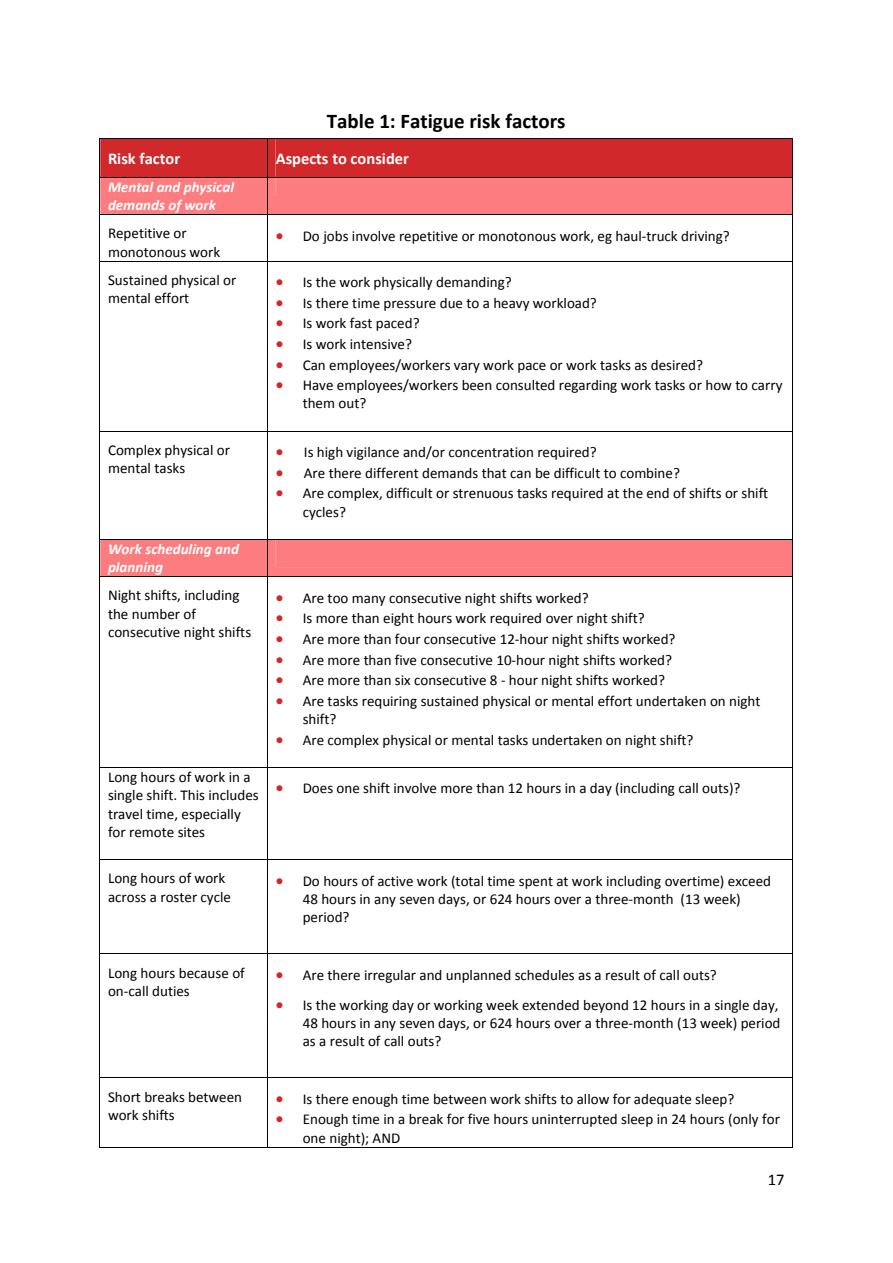
<style>
.page{position:relative;width:893px;height:1263px;background:#fff}
.page>*{position:absolute;margin:0;border:0;box-sizing:border-box;transform-origin:0 0}
.t1{font:700 21px "Calibri";color:#000}
.t2{font:700 16.5px "Calibri";color:#fff}
.t3{font:16.5px "Calibri";color:#000}
.t4{font:15px/18.3px "Calibri";color:#000}
.t5{font:italic 700 15px/18.3px "Calibri";color:#fff}
.s1{color:#d0282b}
</style>
<div class="page">
<svg style="left:100px;top:138px;width:693px;height:76px;background:#dc4649"></svg>
<div style="left:276px;top:178px;width:508px;height:18px;background:#fd7c80"></div>
<hr style="left:100px;top:177px;width:693px;height:1px;background:#000">
<hr style="left:100px;top:178px;width:1px;height:36px;background:#000">
<hr style="left:267px;top:178px;width:1px;height:36px;background:#000">
<hr style="left:792px;top:178px;width:1px;height:36px;background:#000">
<hr style="left:100px;top:214px;width:693px;height:1px;background:#000">
<hr style="left:100px;top:215px;width:1px;height:46px;background:#000">
<hr style="left:267px;top:215px;width:1px;height:46px;background:#000">
<hr style="left:792px;top:215px;width:1px;height:46px;background:#000">
<hr style="left:100px;top:261px;width:693px;height:1px;background:#000">
<hr style="left:100px;top:261px;width:1px;height:170px;background:#000">
<hr style="left:267px;top:261px;width:1px;height:170px;background:#000">
<hr style="left:792px;top:261px;width:1px;height:170px;background:#000">
<hr style="left:100px;top:431px;width:693px;height:1px;background:#000">
<hr style="left:100px;top:432px;width:1px;height:107px;background:#000">
<hr style="left:267px;top:432px;width:1px;height:107px;background:#000">
<hr style="left:792px;top:432px;width:1px;height:107px;background:#000">
<div style="left:101px;top:540px;width:691px;height:36px;background:#fd7c80"></div>
<div style="left:276px;top:540px;width:508px;height:27px;background:#fd7c80"></div>
<hr style="left:100px;top:539px;width:693px;height:1px;background:#000">
<hr style="left:100px;top:540px;width:1px;height:36px;background:#000">
<hr style="left:267px;top:540px;width:1px;height:36px;background:#000">
<hr style="left:792px;top:540px;width:1px;height:36px;background:#000">
<hr style="left:100px;top:576px;width:693px;height:1px;background:#000">
<hr style="left:100px;top:577px;width:1px;height:190px;background:#000">
<hr style="left:267px;top:577px;width:1px;height:190px;background:#000">
<hr style="left:792px;top:577px;width:1px;height:190px;background:#000">
<hr style="left:100px;top:767px;width:693px;height:1px;background:#000">
<hr style="left:100px;top:768px;width:1px;height:91px;background:#000">
<hr style="left:267px;top:768px;width:1px;height:91px;background:#000">
<hr style="left:792px;top:768px;width:1px;height:91px;background:#000">
<hr style="left:100px;top:859px;width:693px;height:1px;background:#000">
<hr style="left:100px;top:860px;width:1px;height:94px;background:#000">
<hr style="left:267px;top:860px;width:1px;height:94px;background:#000">
<hr style="left:792px;top:860px;width:1px;height:94px;background:#000">
<hr style="left:100px;top:954px;width:693px;height:1px;background:#000">
<hr style="left:100px;top:954px;width:1px;height:124px;background:#000">
<hr style="left:267px;top:954px;width:1px;height:124px;background:#000">
<hr style="left:792px;top:954px;width:1px;height:124px;background:#000">
<hr style="left:100px;top:1078px;width:693px;height:1px;background:#000">
<hr style="left:100px;top:1078px;width:1px;height:70px;background:#000">
<hr style="left:100px;top:1147px;width:167px;height:1px;background:#000">
<hr style="left:267px;top:1078px;width:1px;height:70px;background:#000">
<hr style="left:268px;top:1147px;width:524px;height:1px;background:#000">
<hr style="left:792px;top:1078px;width:1px;height:70px;background:#000">
<h1 class="t1" style="left:327px;top:112px;width:240px">Table 1: Fatigue risk factors</h1>
<p class="t2" style="left:108px;top:151px;width:74px">Risk factor</p>
<p class="t2" style="left:276px;top:151px;width:135px">Aspects to consider</p>
<p class="t5" style="left:108px;top:179px;width:127px">Mental and physical demands of work</p>
<p class="t4" style="left:108px;top:225px;width:114px">Repetitive or monotonous work</p>
<p class="t4" style="left:276px;top:228px;width:456px"><span class="s1">•</span> Do jobs involve repetitive or monotonous work, eg haul‐truck driving?</p>
<p class="t4" style="left:108px;top:272px;width:130px">Sustained physical or mental effort</p>
<p class="t4" style="left:276px;top:274px;width:238px"><span class="s1">•</span> Is the work physically demanding?</p>
<p class="t4" style="left:276px;top:295px;width:323px"><span class="s1">•</span> Is there time pressure due to a heavy workload?</p>
<p class="t4" style="left:276px;top:315px;width:145px"><span class="s1">•</span> Is work fast paced?</p>
<p class="t4" style="left:276px;top:336px;width:138px"><span class="s1">•</span> Is work intensive?</p>
<p class="t4" style="left:276px;top:357px;width:429px"><span class="s1">•</span> Can employees/workers vary work pace or work tasks as desired?</p>
<p class="t4" style="left:303px;top:377px;width:481px;text-indent:-27px"><span class="s1">•</span> Have employees/workers been consulted regarding work tasks or how to carry them out?</p>
<p class="t4" style="left:108px;top:442px;width:123px">Complex physical or mental tasks</p>
<p class="t4" style="left:276px;top:444px;width:322px"><span class="s1">•</span> Is high vigilance and/or concentration required?</p>
<p class="t4" style="left:276px;top:465px;width:406px"><span class="s1">•</span> Are there different demands that can be difficult to combine?</p>
<p class="t4" style="left:303px;top:485px;width:467px;text-indent:-27px"><span class="s1">•</span> Are complex, difficult or strenuous tasks required at the end of shifts or shift cycles?</p>
<p class="t5" style="left:108px;top:541px;width:132px">Work scheduling and planning</p>
<p class="t4" style="left:108px;top:587px;width:145px">Night shifts, including the number of consecutive night shifts</p>
<p class="t4" style="left:276px;top:590px;width:314px"><span class="s1">•</span> Are too many consecutive night shifts worked?</p>
<p class="t4" style="left:276px;top:610px;width:371px"><span class="s1">•</span> Is more than eight hours work required over night shift?</p>
<p class="t4" style="left:276px;top:631px;width:401px"><span class="s1">•</span> Are more than four consecutive 12‐hour night shifts worked?</p>
<p class="t4" style="left:276px;top:652px;width:398px"><span class="s1">•</span> Are more than five consecutive 10‐hour night shifts worked?</p>
<p class="t4" style="left:276px;top:672px;width:391px"><span class="s1">•</span> Are more than six consecutive 8 ‐ hour night shifts worked?</p>
<p class="t4" style="left:303px;top:693px;width:459px;text-indent:-27px"><span class="s1">•</span> Are tasks requiring sustained physical or mental effort undertaken on night shift?</p>
<p class="t4" style="left:276px;top:732px;width:419px"><span class="s1">•</span> Are complex physical or mental tasks undertaken on night shift?</p>
<p class="t4" style="left:108px;top:769px;width:152px">Long hours of work in a single shift. This includes travel time, especially for remote sites</p>
<p class="t4" style="left:276px;top:781px;width:466px"><span class="s1">•</span> Does one shift involve more than 12 hours in a day (including call outs)?</p>
<p class="t4" style="left:108px;top:870px;width:124px">Long hours of work across a roster cycle</p>
<p class="t4" style="left:303px;top:873px;width:470px;text-indent:-27px"><span class="s1">•</span> Do hours of active work (total time spent at work including overtime) exceed<br>48 hours in any seven days, or 624 hours over a three‐month (13 week) period?</p>
<p class="t4" style="left:108px;top:965px;width:138px">Long hours because of on‐call duties</p>
<p class="t4" style="left:276px;top:967px;width:443px"><span class="s1">•</span> Are there irregular and unplanned schedules as a result of call outs?</p>
<p class="t4" style="left:303px;top:997px;width:479px;text-indent:-27px"><span class="s1">•</span> Is the working day or working week extended beyond 12 hours in a single day,<br>48 hours in any seven days, or 624 hours over a three‐month (13 week) period as a result of call outs?</p>
<p class="t4" style="left:108px;top:1089px;width:136px">Short breaks between work shifts</p>
<p class="t4" style="left:276px;top:1091px;width:460px"><span class="s1">•</span> Is there enough time between work shifts to allow for adequate sleep?</p>
<p class="t4" style="left:303px;top:1112px;width:479px;text-indent:-27px"><span class="s1">•</span> Enough time in a break for five hours uninterrupted sleep in 24 hours (only for one night); AND</p>
<p class="t3" style="left:768px;top:1173px;width:18px">17</p>
</div>
